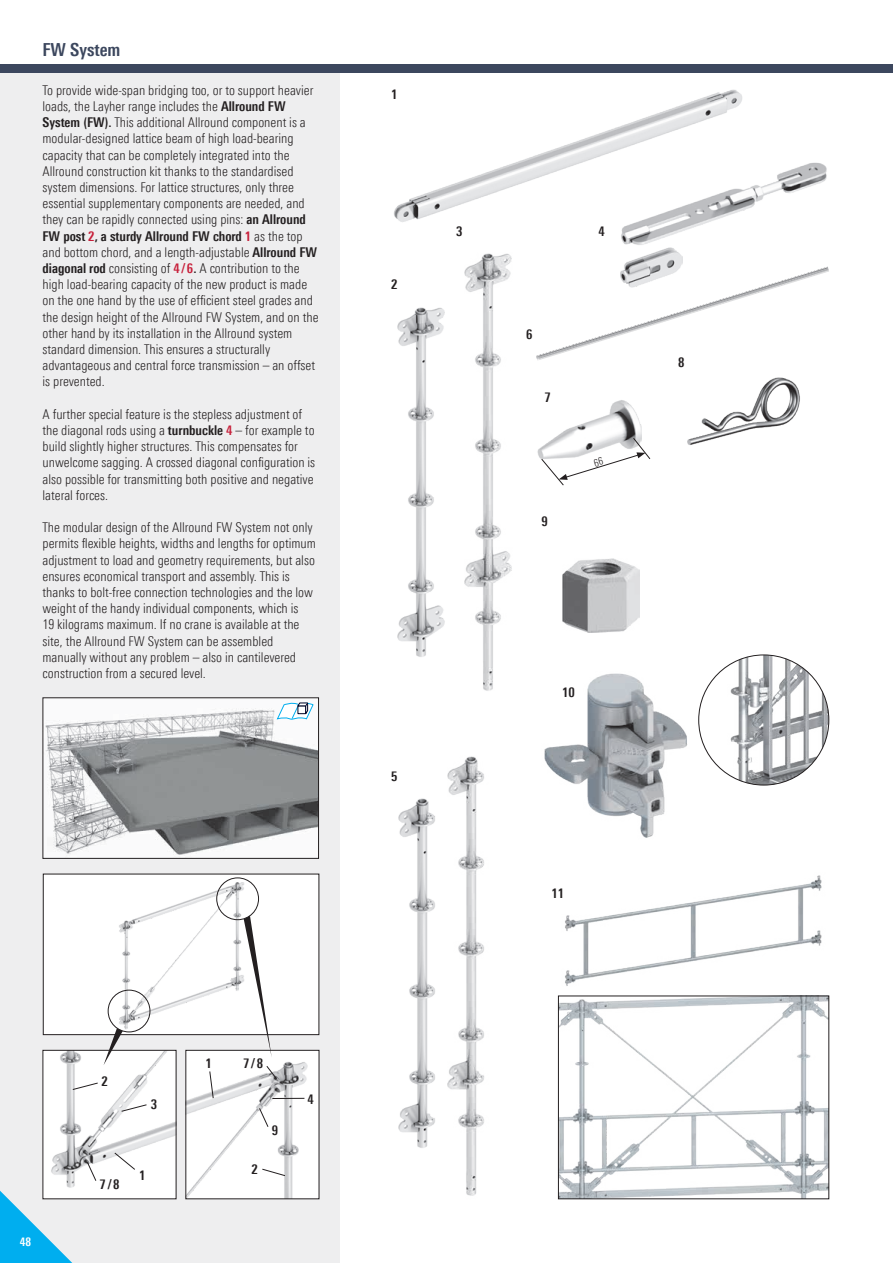
<style>
.page{position:relative;width:893px;height:1263px;background:#fff}
.page>*{position:absolute;margin:0;border:0;box-sizing:border-box;transform-origin:0 0}
.t1{font:700 18px "Linotype Univers 620 Cn";color:#3c475e}
.GT_2013{font:300 13.5px/16.2px "Linotype Univers 320 Cn";color:#231f20}
.Maße_2013{font:700 13.5px "Linotype Univers 620 Cn";color:#231f20}
.t2{font:700 12px "Linotype Univers 620 Cn";color:#fff}
.s1{font-family:"Linotype Univers 620 Cn";font-weight:700}
.s2{font-family:"Linotype Univers 620 Cn";font-weight:700;color:#c71f3a}
</style>
<div class="page">
<div style="left:0;top:72px;width:340px;height:1191px;background:#eeeeef"></div>
<div style="left:0;top:64px;width:893px;height:8px;background:#3c475e"></div>
<img style="left:45px;top:699px;width:272px;height:158px">
<div style="left:43px;top:697px;width:276px;height:162px;border:1px solid #231f20"></div>
<img style="left:560px;top:1006px;width:267px;height:191px">
<div style="left:558px;top:995px;width:271px;height:204px;border:1px solid #231f20"></div>
<div style="left:43px;top:874px;width:276px;height:161px;background:#fff"></div>
<img style="left:117px;top:879px;width:130px;height:152px">
<div style="left:43px;top:874px;width:276px;height:161px;border:1px solid #231f20"></div>
<img style="left:557px;top:875px;width:272px;height:131px">
<img style="left:394px;top:89px;width:348px;height:133px">
<img style="left:619px;top:160px;width:208px;height:84px">
<img style="left:624px;top:244px;width:59px;height:23px">
<img style="left:536px;top:267px;width:293px;height:93px">
<img style="left:537px;top:400px;width:104px;height:59px">
<img style="left:687px;top:377px;width:113px;height:68px">
<img style="left:562px;top:558px;width:77px;height:74px">
<img style="left:47px;top:1052px;width:127px;height:143px">
<svg style="left:114px;top:1152px;width:22px;height:18px"></svg>
<svg style="left:121px;top:1104px;width:26px;height:8px"></svg>
<svg style="left:72px;top:1082px;width:27px;height:8px"></svg>
<div style="left:186px;top:1050px;width:133px;height:149px;background:#fff"></div>
<img style="left:187px;top:1061px;width:121px;height:136px">
<svg style="left:209px;top:1070px;width:5px;height:29px"></svg>
<svg style="left:261px;top:1168px;width:25px;height:8px"></svg>
<hr style="left:272px;top:1098px;width:32px;height:1px;background:#231f20">
<svg style="left:104px;top:1028px;width:19px;height:37px"></svg>
<div style="left:108px;top:990px;width:42px;height:42px;border:1px solid #231f20;border-radius:50%"></div>
<svg style="left:244px;top:916px;width:28px;height:141px"></svg>
<div style="left:216px;top:877px;width:43px;height:43px;border:1px solid #231f20;border-radius:50%"></div>
<img style="left:397px;top:307px;width:48px;height:350px">
<img style="left:398px;top:798px;width:37px;height:350px">
<img style="left:447px;top:756px;width:37px;height:440px">
<img style="left:464px;top:253px;width:48px;height:438px">
<svg style="left:0;top:1161px;width:97px;height:102px"></svg>
<svg style="left:259px;top:1107px;width:10px;height:21px"></svg>
<svg style="left:266px;top:1065px;width:12px;height:15px"></svg>
<img style="left:544px;top:673px;width:143px;height:165px">
<img style="left:715px;top:655px;width:114px;height:130px">
<svg style="left:277px;top:702px;width:37px;height:18px"></svg>
<svg style="left:541px;top:437px;width:110px;height:49px"></svg>
<p class="t1" style="left:43px;top:38px;width:80px">FW System</p>
<p class="GT_2013" style="left:43px;top:82px;width:278px">To provide wide-span bridging too, or to support heavier loads, the Layher range includes the <span class="s1">Allround FW System (FW).</span> This additional Allround component is a modular-designed lattice beam of high load-bearing capacity that can be completely integrated into the Allround construction kit thanks to the standardised system dimensions. For lattice structures, only three essential supplementary components are needed, and they can be rapidly connected using pins: <span class="s1">an Allround FW post</span> <span class="s2">2</span><span class="s1">, a sturdy Allround FW chord</span> <span class="s2">1</span> as the top and bottom chord, and a length-adjustable <span class="s1">Allround FW diagonal rod</span> consisting of <span class="s2">4 / 6</span><span class="s1">.</span> A contribution to the high load-bearing capacity of the new product is made on the one hand by the use of efficient steel grades and the design height of the Allround FW System, and on the other hand by its installation in the Allround system standard dimension. This ensures a structurally advantageous and central force transmission – an offset is prevented.</p>
<p class="GT_2013" style="left:43px;top:406px;width:274px">A further special feature is the stepless adjustment of the diagonal rods using a <span class="s1">turnbuckle</span> <span class="s2">4</span> – for example to build slightly higher structures. This compensates for unwelcome sagging. A crossed diagonal configuration is also possible for transmitting both positive and negative lateral forces.</p>
<p class="GT_2013" style="left:43px;top:519px;width:275px">The modular design of the Allround FW System not only permits flexible heights, widths and lengths for optimum adjustment to load and geometry requirements, but also ensures economical transport and assembly. This is thanks to bolt-free connection technologies and the low weight of the handy individual components, which is<br>19 kilograms maximum. If no crane is available at the site, the Allround FW System can be assembled manually without any problem – also in cantilevered construction from a secured level.</p>
<p class="t2" style="left:20px;top:1235px;width:13px">48</p>
<p class="Maße_2013" style="left:101px;top:1073px;width:8px">2</p>
<p class="Maße_2013" style="left:151px;top:1096px;width:8px">3</p>
<p class="Maße_2013" style="left:100px;top:1176px;width:21px">7/8</p>
<p class="Maße_2013" style="left:139px;top:1167px;width:8px">1</p>
<p class="Maße_2013" style="left:206px;top:1055px;width:8px">1</p>
<p class="Maße_2013" style="left:243px;top:1055px;width:21px">7/8</p>
<p class="Maße_2013" style="left:252px;top:1161px;width:8px">2</p>
<p class="Maße_2013" style="left:272px;top:1122px;width:8px">9</p>
<p class="Maße_2013" style="left:307px;top:1091px;width:8px">4</p>
<p class="Maße_2013" style="left:391px;top:87px;width:8px">1</p>
<p class="Maße_2013" style="left:391px;top:276px;width:8px">2</p>
<p class="Maße_2013" style="left:456px;top:223px;width:8px">3</p>
<p class="Maße_2013" style="left:598px;top:223px;width:8px">4</p>
<p class="Maße_2013" style="left:526px;top:326px;width:8px">6</p>
<p class="Maße_2013" style="left:544px;top:389px;width:8px">7</p>
<p class="Maße_2013" style="left:541px;top:513px;width:8px">9</p>
<p class="Maße_2013" style="left:391px;top:768px;width:8px">5</p>
<p class="Maße_2013" style="left:562px;top:684px;width:14px">10</p>
<p class="Maße_2013" style="left:551px;top:885px;width:14px">11</p>
<p class="Maße_2013" style="left:678px;top:355px;width:8px">8</p>
</div>
